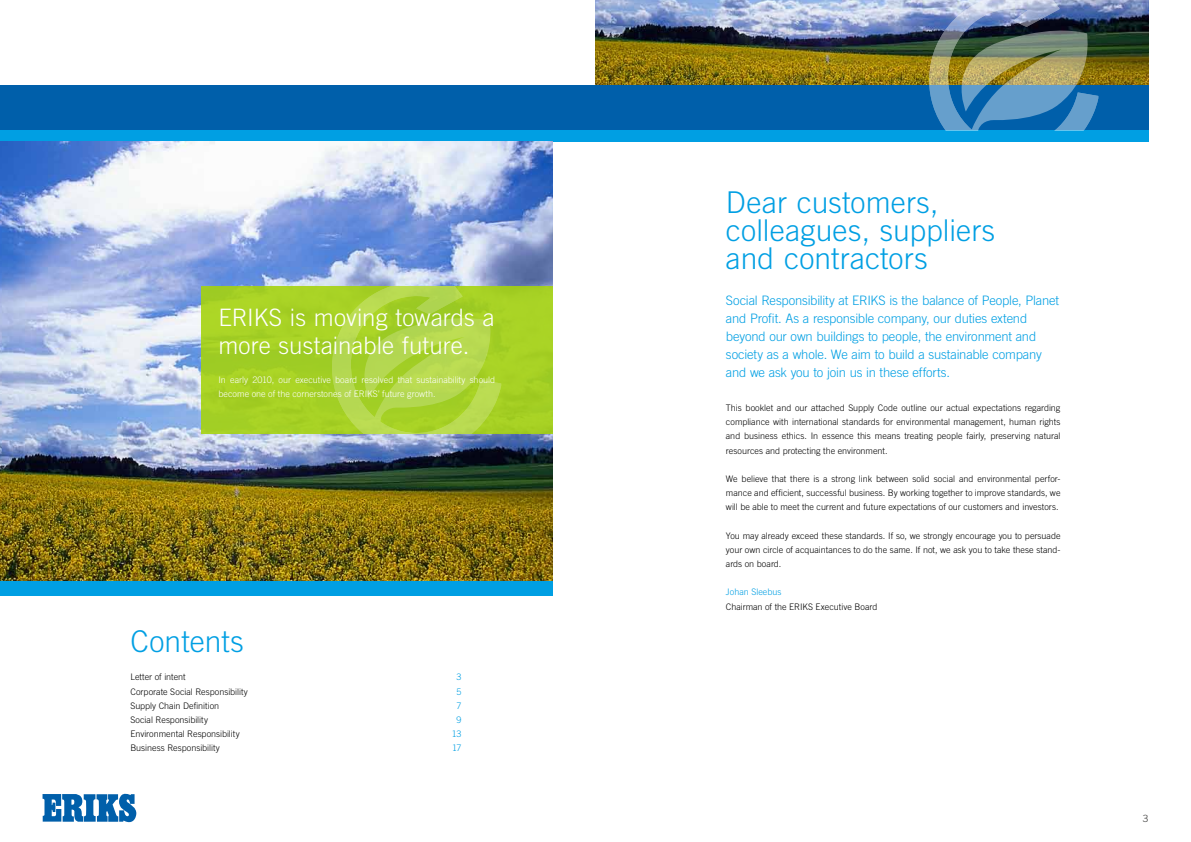
<style>
.page{position:relative;width:1191px;height:842px;background:#fff}
.page>*{position:absolute;margin:0;border:0;box-sizing:border-box;transform-origin:0 0}
.t1{font:300 30px/28.4px "Trade Gothic LT Std";letter-spacing:.005em;color:#009fe3}
.t2{font:300 24px/28.3px "Trade Gothic LT Std";letter-spacing:.005em;color:#fff}
.t3{font:300 13px/18px "Trade Gothic LT Std";letter-spacing:-.015em;color:#009fe3}
.t4{font:300 10px "Trade Gothic LT Std";color:#3c3c3b}
.t5{font:300 9px/14.2px "Trade Gothic LT Std";color:#000;text-align:justify}
.t6{font:300 9px/14.2px "Trade Gothic LT Std";color:#fff}
.t7{font:300 9px "Trade Gothic LT Std";color:#009fe3}
</style>
<div class="page">
<img style="left:595px;top:0;width:553px;height:85px">
<div style="left:0;top:85px;width:1148px;height:45px;background:#005faa"></div>
<div style="left:0;top:130px;width:1148px;height:12px;background:#009fe3"></div>
<img style="left:928px;top:0;width:170px;height:130px">
<svg style="left:43px;top:793px;width:94px;height:30px"></svg>
<img style="left:0;top:142px;width:553px;height:439px">
<div style="left:201px;top:286px;width:352px;height:148px;background:#a7d125"></div>
<div style="left:0;top:581px;width:553px;height:14px;background:#009fe3"></div>
<svg style="left:332px;top:286px;width:169px;height:148px"></svg>
<h2 class="t2" style="left:218px;top:303px;width:278px">ERIKS is moving towards a more sustainable future.</h2>
<p class="t6" style="left:218px;top:372px;width:278px">In early 2010, our executive board resolved that sustainability should become one of the cornerstones of ERIKS’ future growth.</p>
<h1 class="t1" style="left:130px;top:627px;width:115px">Contents</h1>
<p class="t5" style="left:130px;top:670px;width:57px">Letter of intent</p>
<p class="t7" style="left:456px;top:672px;width:7px">3</p>
<p class="t5" style="left:130px;top:684px;width:119px">Corporate Social Responsibility</p>
<p class="t7" style="left:456px;top:686px;width:7px">5</p>
<p class="t5" style="left:130px;top:698px;width:90px">Supply Chain Definition</p>
<p class="t7" style="left:456px;top:700px;width:7px">7</p>
<p class="t5" style="left:130px;top:712px;width:79px">Social Responsibility</p>
<p class="t7" style="left:456px;top:714px;width:7px">9</p>
<p class="t5" style="left:130px;top:727px;width:111px">Environmental Responsibility</p>
<p class="t7" style="left:452px;top:728px;width:11px">13</p>
<p class="t5" style="left:130px;top:741px;width:91px">Business Responsibility</p>
<p class="t7" style="left:452px;top:743px;width:11px">17</p>
<h1 class="t1" style="left:726px;top:187px;width:271px">Dear customers, colleagues, suppliers and contractors</h1>
<p class="t3" style="left:726px;top:292px;width:335px">Social Responsibility at ERIKS is the balance of People, Planet and Profit. As a responsible company, our duties extend beyond our own buildings to people, the environment and society as a whole. We aim to build a sustainable company and we ask you to join us in these efforts.</p>
<p class="t5" style="left:726px;top:401px;width:336px">This booklet and our attached Supply Code outline our actual expectations regarding compliance with international standards for environmental management, human rights and business ethics. In essence this means treating people fairly, preserving natural resources and protecting the environment.</p>
<p class="t5" style="left:726px;top:471px;width:336px">We believe that there is a strong link between solid social and environmental perfor&shy;mance and efficient, successful business. By working together to improve standards, we will be able to meet the current and future expectations of our customers and investors.</p>
<p class="t5" style="left:726px;top:528px;width:336px">You may already exceed these standards. If so, we strongly encourage you to persuade your own circle of acquaintances to do the same. If not, we ask you to take these stand&shy;ards on board.</p>
<p class="t7" style="left:726px;top:587px;width:57px">Johan Sleebus</p>
<p class="t5" style="left:726px;top:599px;width:153px">Chairman of the ERIKS Executive Board</p>
<p class="t4" style="left:1142px;top:813px;width:7px">3</p>
</div>
